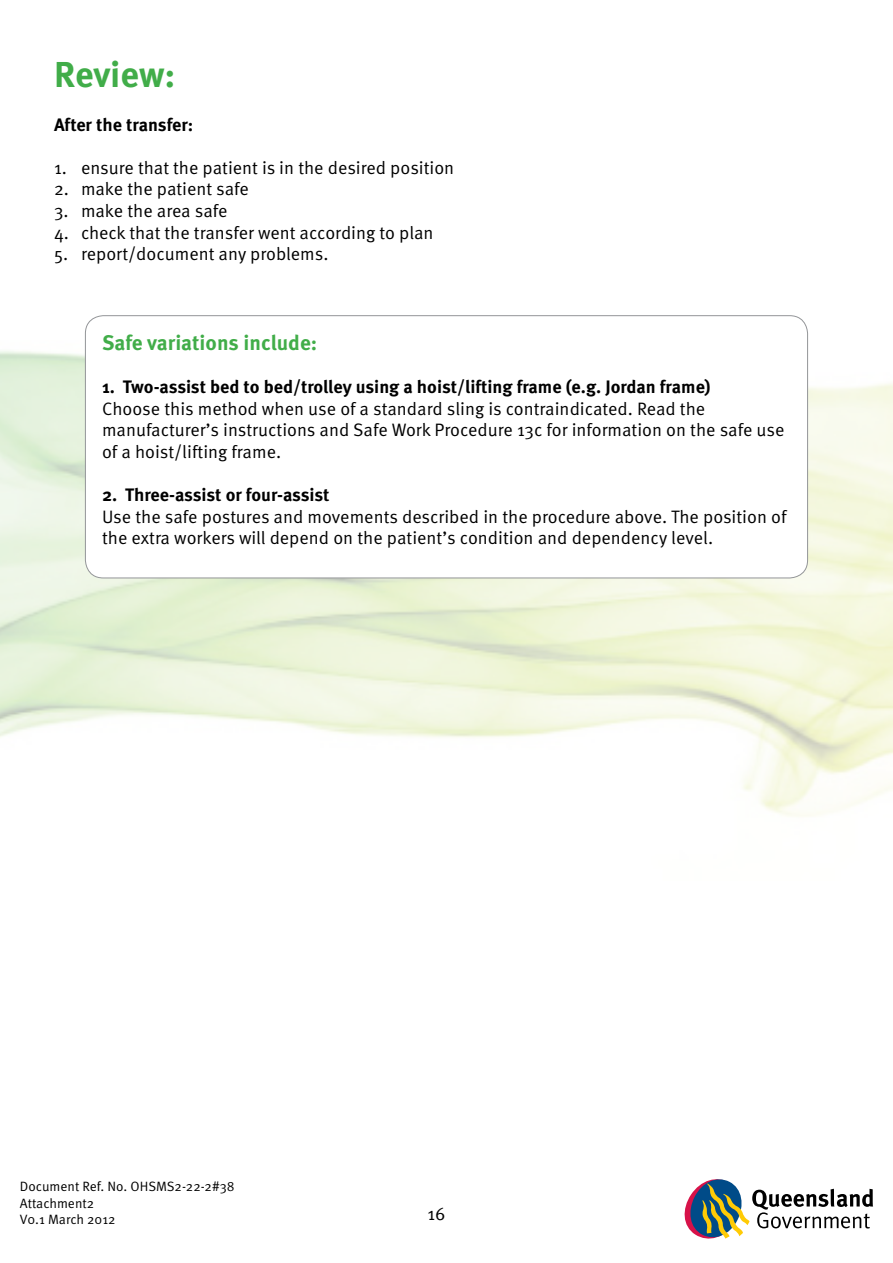
<style>
.page{position:relative;width:893px;height:1263px;background:#fff}
.page>*{position:absolute;margin:0;border:0;box-sizing:border-box;transform-origin:0 0}
.t1{font:700 36px "Meta Pro";color:#41ad49}
.t2{font:700 21px "Meta Pro";color:#41ad49}
.t3{font:18px/21.6px "Meta Pro";color:#000}
.t4{font:700 18px "Meta Pro";letter-spacing:-.005em;color:#000}
.t5{font:13.5px/16.2px "Meta Pro";color:#000}
</style>
<div class="page">
<svg style="left:684px;top:1179px;width:189px;height:60px"></svg>
<h1 class="t1" style="left:54px;top:52px;width:123px">Review:</h1>
<p class="t4" style="left:54px;top:113px;width:141px">After the transfer:</p>
<p class="t3" style="left:54px;top:157px;width:402px">1. ensure that the patient is in the desired position</p>
<p class="t3" style="left:54px;top:179px;width:196px">2. make the patient safe</p>
<p class="t3" style="left:54px;top:200px;width:175px">3. make the area safe</p>
<p class="t3" style="left:54px;top:222px;width:381px">4. check that the transfer went according to plan</p>
<p class="t3" style="left:54px;top:244px;width:276px">5. report/document any problems.</p>
<p class="t2" style="left:102px;top:329px;width:217px">Safe variations include:</p>
<p class="t4" style="left:102px;top:375px;width:610px">1. Two-assist bed to bed/trolley using a hoist/lifting frame (e.g. Jordan frame)</p>
<p class="t3" style="left:102px;top:398px;width:684px">Choose this method when use of a standard sling is contraindicated. Read the manufacturer’s instructions and Safe Work Procedure 13c for information on the safe use of a hoist/lifting frame.</p>
<p class="t4" style="left:102px;top:483px;width:229px">2. Three-assist or four-assist</p>
<p class="t3" style="left:102px;top:506px;width:686px">Use the safe postures and movements described in the procedure above. The position of the extra workers will depend on the patient’s condition and dependency level.</p>
<p class="t5" style="left:20px;top:1179px;width:216px">Document Ref. No. OHSMS2-22-2#38<br>Attachment2<br>V0.1 March 2012</p>
<p class="t3" style="left:427px;top:1204px;width:20px">16</p>
</div>
